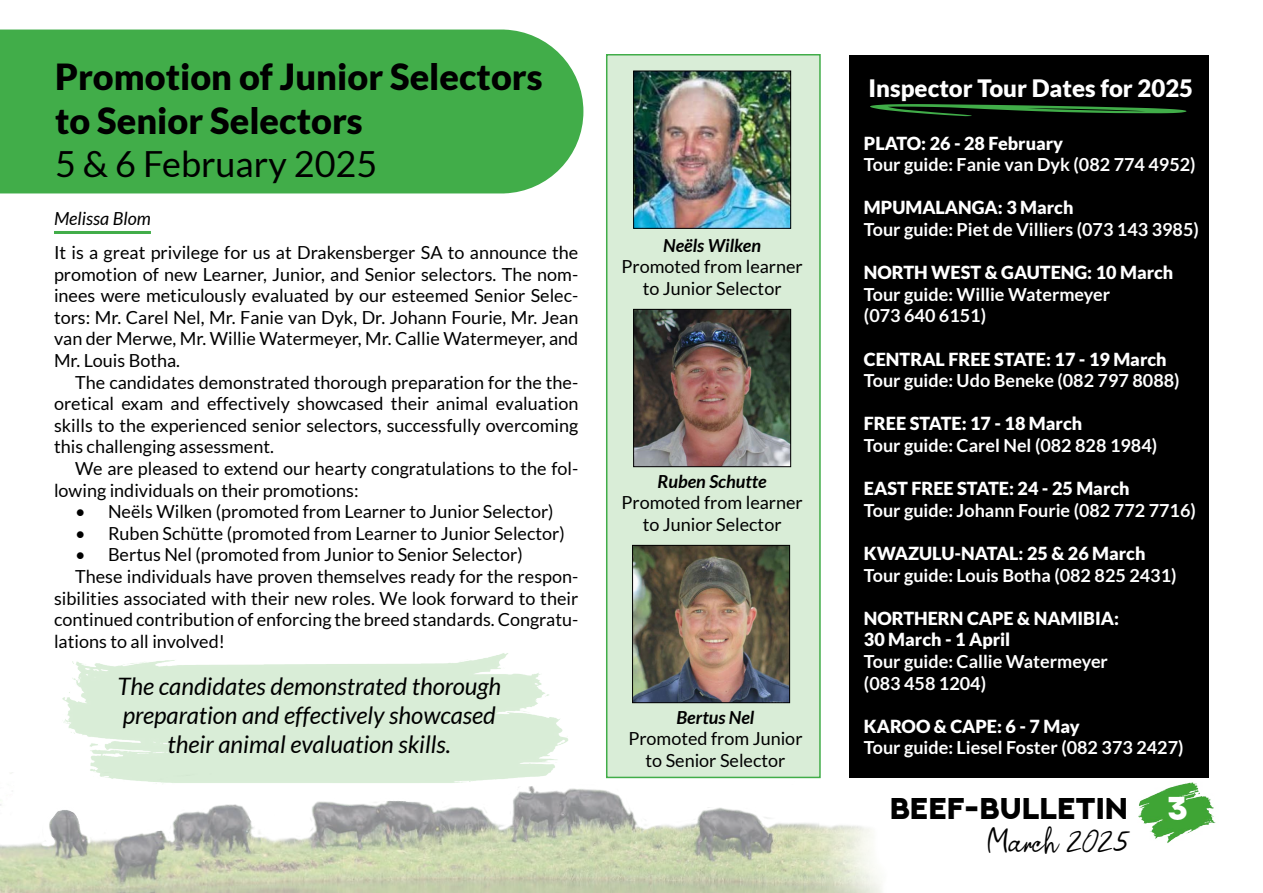
<style>
.page{position:relative;width:1263px;height:893px;background:#fff}
.page>*{position:absolute;margin:0;border:0;box-sizing:border-box;transform-origin:0 0}
.t1{font:900 36px/43.2px "Lato";color:#000}
.t2{font:36px "Lato";color:#000}
.t3{font:33px "Paul Signature";color:#000}
.t4{font:800 30px "NEXTART";color:#000}
.t5{font:italic 24px/28.8px "Lato";color:#000;text-align:center}
.t6{font:900 24px "Lato";color:#fff}
.t7{font:18px/21.6px "Lato";color:#000;text-align:center}
.t8{font:700 18px/21.6px "Lato";color:#fff}
.t9{font:900 18px/21.6px "Lato";color:#fff}
.t10{font:italic 700 18px "Lato";color:#000}
.t11{font:italic 18px "Lato";color:#000}
.s1{font-size:33px;color:#fff}
</style>
<div class="page">
<img style="left:1138px;top:782px;width:78px;height:61px">
<img style="left:0;top:773px;width:957px;height:120px">
<div style="left:607px;top:55px;width:213px;height:722px;background:#d9edd7"></div>
<hr style="left:54px;top:231px;width:97px;height:3px;background:#41ad49">
<div style="left:0;top:30px;width:583px;height:163px;background:#41ad49"></div>
<img style="left:54px;top:653px;width:537px;height:145px">
<img style="left:634px;top:547px;width:154px;height:154px">
<div style="left:632px;top:545px;width:158px;height:158px;border:1px solid #000"></div>
<img style="left:635px;top:73px;width:154px;height:154px">
<div style="left:633px;top:71px;width:158px;height:158px;border:1px solid #000"></div>
<img style="left:635px;top:311px;width:154px;height:154px">
<div style="left:633px;top:309px;width:158px;height:158px;border:1px solid #000"></div>
<div style="left:606px;top:54px;width:215px;height:724px;border:2px solid #41ad49"></div>
<div style="left:849px;top:55px;width:359px;height:722px;background:#000"></div>
<svg style="left:870px;top:104px;width:317px;height:12px"></svg>
<h1 class="t1" style="left:55px;top:55px;width:489px">Promotion of Junior Selectors to Senior Selectors</h1>
<h1 class="t2" style="left:55px;top:144px;width:324px">5 &amp; 6 February 2025</h1>
<p class="t11" style="left:54px;top:208px;width:98px">Melissa Blom</p>
<p class="t7" style="left:54px;top:242px;width:526px;text-align:justify">It is a great privilege for us at Drakensberger SA to announce the promotion of new Learner, Junior, and Senior selectors. The nom&shy;inees were meticulously evaluated by our esteemed Senior Selec&shy;tors: Mr. Carel Nel, Mr. Fanie van Dyk, Dr. Johann Fourie, Mr. Jean van der Merwe, Mr. Willie Watermeyer, Mr. Callie Watermeyer, and Mr. Louis Botha.</p>
<p class="t7" style="left:54px;top:371px;width:526px;text-align:justify;text-indent:21px">The candidates demonstrated thorough preparation for the the&shy;oretical exam and effectively showcased their animal evaluation skills to the experienced senior selectors, successfully overcoming this challenging assessment.</p>
<p class="t7" style="left:54px;top:458px;width:526px;text-align:left;text-indent:21px">We are pleased to extend our hearty congratulations to the fol&shy;lowing individuals on their promotions:</p>
<p class="t7" style="left:75px;top:501px;width:480px">• Neëls Wilken (promoted from Learner to Junior Selector)</p>
<p class="t7" style="left:75px;top:522px;width:491px">• Ruben Schütte (promoted from Learner to Junior Selector)</p>
<p class="t7" style="left:75px;top:544px;width:449px">• Bertus Nel (promoted from Junior to Senior Selector)</p>
<p class="t7" style="left:75px;top:566px;width:505px">These individuals have proven themselves ready for the respon-</p>
<p class="t7" style="left:54px;top:587px;width:526px">sibilities associated with their new roles. We look forward to their</p>
<p class="t7" style="left:54px;top:609px;width:526px">continued contribution of enforcing the breed standards. Congratu-</p>
<p class="t7" style="left:54px;top:630px;width:172px">lations to all involved!</p>
<h3 class="t5" style="left:117px;top:673px;width:385px">The candidates demonstrated thorough preparation and effectively showcased their animal evaluation skills.</h3>
<p class="t10" style="left:663px;top:235px;width:99px">Neëls Wilken</p>
<p class="t7" style="left:621px;top:256px;width:183px">Promoted from learner to Junior Selector</p>
<p class="t10" style="left:657px;top:471px;width:111px">Ruben Schutte</p>
<p class="t7" style="left:621px;top:492px;width:183px">Promoted from learner to Junior Selector</p>
<p class="t10" style="left:676px;top:707px;width:79px">Bertus Nel</p>
<p class="t7" style="left:628px;top:728px;width:176px">Promoted from Junior to Senior Selector</p>
<h3 class="t6" style="left:868px;top:74px;width:326px">Inspector Tour Dates for 2025</h3>
<p class="t9" style="left:864px;top:132px;width:201px">PLATO: 26 - 28 February</p>
<p class="t8" style="left:864px;top:153px;width:333px">Tour guide: Fanie van Dyk (082 774 4952)</p>
<p class="t9" style="left:864px;top:197px;width:211px">MPUMALANGA: 3 March</p>
<p class="t8" style="left:864px;top:218px;width:336px">Tour guide: Piet de Villiers (073 143 3985)</p>
<p class="t9" style="left:864px;top:261px;width:311px">NORTH WEST &amp; GAUTENG: 10 March</p>
<p class="t8" style="left:864px;top:283px;width:248px">Tour guide: Willie Watermeyer (073 640 6151)</p>
<p class="t9" style="left:864px;top:348px;width:304px">CENTRAL FREE STATE: 17 - 19 March</p>
<p class="t8" style="left:864px;top:369px;width:317px">Tour guide: Udo Beneke (082 797 8088)</p>
<p class="t9" style="left:864px;top:413px;width:220px">FREE STATE: 17 - 18 March</p>
<p class="t8" style="left:864px;top:434px;width:295px">Tour guide: Carel Nel (082 828 1984)</p>
<p class="t9" style="left:864px;top:477px;width:267px">EAST FREE STATE: 24 - 25 March</p>
<p class="t8" style="left:864px;top:499px;width:333px">Tour guide: Johann Fourie (082 772 7716)</p>
<p class="t9" style="left:864px;top:542px;width:283px">KWAZULU-NATAL: 25 &amp; 26 March</p>
<p class="t8" style="left:864px;top:564px;width:314px">Tour guide: Louis Botha (082 825 2431)</p>
<p class="t9" style="left:864px;top:607px;width:257px">NORTHERN CAPE &amp; NAMIBIA:<br>30 March - 1 April</p>
<p class="t8" style="left:864px;top:650px;width:245px">Tour guide: Callie Watermeyer (083 458 1204)</p>
<p class="t9" style="left:864px;top:715px;width:217px">KAROO &amp; CAPE: 6 - 7 May</p>
<p class="t8" style="left:864px;top:737px;width:321px">Tour guide: Liesel Foster (082 373 2427)</p>
<h3 class="t4" style="left:890px;top:790px;width:300px">BEEF-BULLETIN <span class="s1">3</span></h3>
<h2 class="t3" style="left:986px;top:820px;width:143px">March 2025</h2>
</div>
